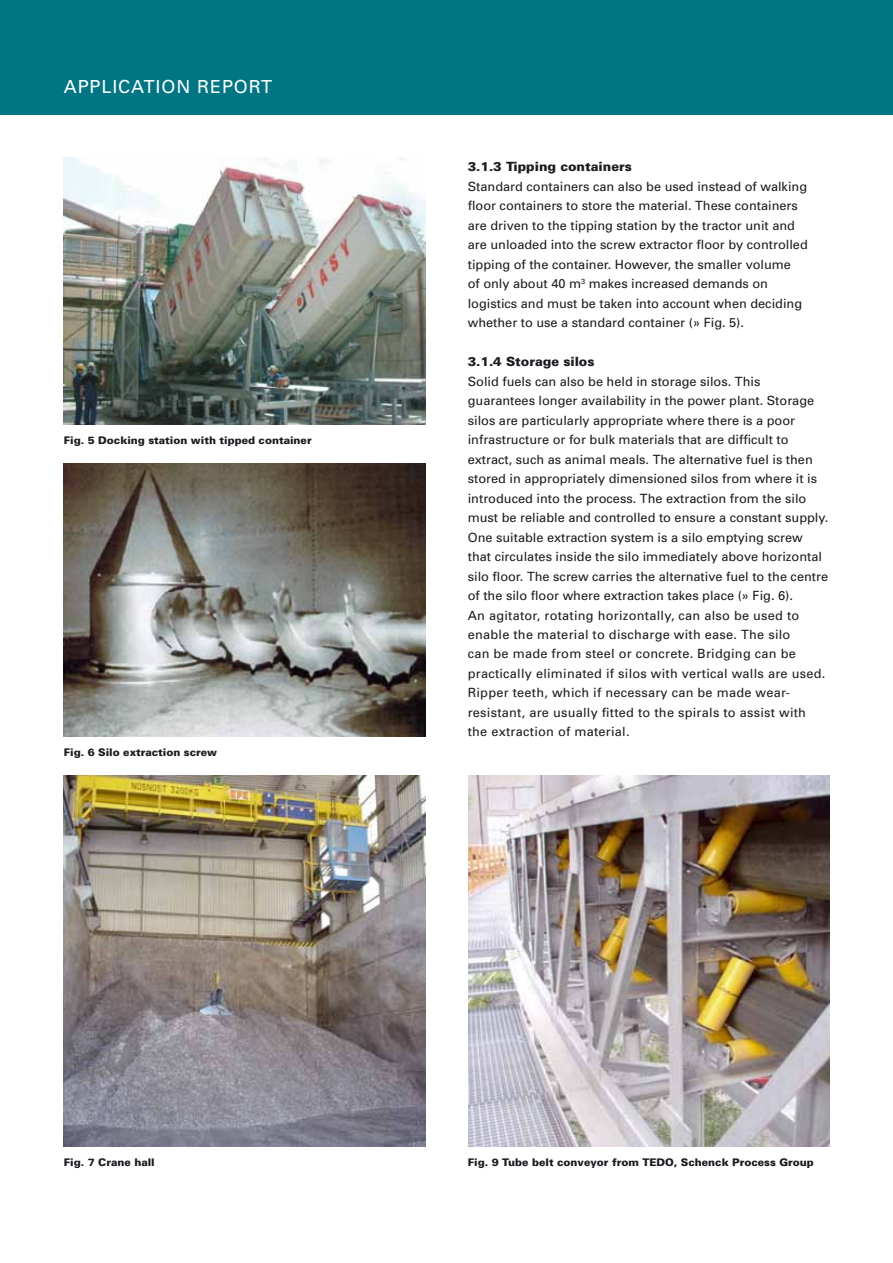
<style>
.page{position:relative;width:893px;height:1263px;background:#fff}
.page>*{position:absolute;margin:0;border:0;box-sizing:border-box;transform-origin:0 0}
.t1{font:18px "Univers";letter-spacing:.05em;color:#fff}
.t2{font:12.75px/19.5px "Univers";color:#1b1c20}
.t3{font:900 12.75px "Univers";color:#1b1c20}
.t4{font:900 10.5px "Univers";color:#1b1c20}
</style>
<div class="page">
<div style="left:0;top:0;width:893px;height:115px;background:#007685"></div>
<img style="left:64px;top:464px;width:361px;height:272px">
<img style="left:64px;top:775px;width:361px;height:371px">
<img style="left:469px;top:776px;width:360px;height:370px">
<img style="left:64px;top:158px;width:361px;height:266px">
<h1 class="t1" style="left:64px;top:76px;width:210px">APPLICATION REPORT</h1>
<p class="t4" style="left:64px;top:434px;width:249px">Fig. 5 Docking station with tipped container</p>
<p class="t4" style="left:64px;top:746px;width:155px">Fig. 6 Silo extraction screw</p>
<p class="t3" style="left:468px;top:159px;width:166px">3.1.3 Tipping containers</p>
<p class="t2" style="left:468px;top:176px;width:342px">Standard containers can also be used instead of walking floor containers to store the material. These containers are driven to the tipping station by the tractor unit and are unloaded into the screw extractor floor by controlled tipping of the container. However, the smaller volume<br>of only about 40 m<sup>3</sup> makes increased demands on logistics and must be taken into account when deciding whether to use a standard container (» Fig. 5).</p>
<p class="t3" style="left:468px;top:354px;width:128px">3.1.4 Storage silos</p>
<p class="t2" style="left:468px;top:371px;width:362px">Solid fuels can also be held in storage silos. This guarantees longer availability in the power plant. Storage silos are particularly appropriate where there is a poor infrastructure or for bulk materials that are difficult to extract, such as animal meals. The alternative fuel is then stored in appropriately dimensioned silos from where it is introduced into the process. The extraction from the silo must be reliable and controlled to ensure a constant supply.<br>One suitable extraction system is a silo emptying screw that circulates inside the silo immediately above horizontal silo floor. The screw carries the alternative fuel to the centre of the silo floor where extraction takes place (» Fig. 6).<br>An agitator, rotating horizontally, can also be used to enable the material to discharge with ease. The silo<br>can be made from steel or concrete. Bridging can be practically eliminated if silos with vertical walls are used.<br>Ripper teeth, which if necessary can be made wear&shy;resistant, are usually fitted to the spirals to assist with the extraction of material.</p>
<p class="t4" style="left:64px;top:1155px;width:92px">Fig. 7 Crane hall</p>
<p class="t4" style="left:468px;top:1155px;width:348px">Fig. 9 Tube belt conveyor from TEDO, Schenck Process Group</p>
</div>
